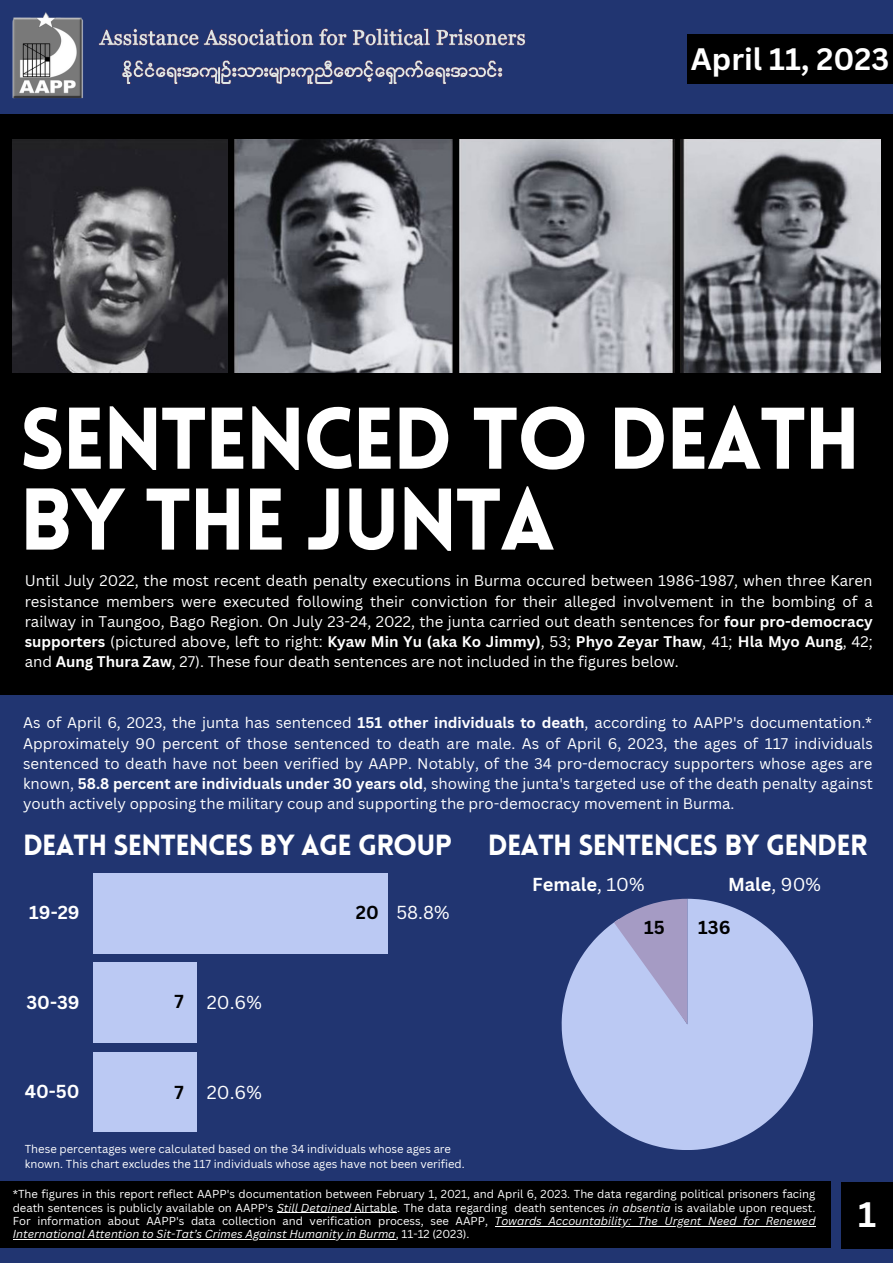
<style>
.page{position:relative;width:893px;height:1264px;background:#fff}
.page>*{position:absolute;margin:0;border:0;box-sizing:border-box;transform-origin:0 0}
.t1{font:900 85.5px/80.8px "Lovelo";letter-spacing:-.03em;color:#fff}
.t2{font:700 34.35px "Canva Sans";color:#fff}
.t3{font:700 30.15px "Canva Sans";color:#fff}
.t4{font:900 28.5px "Lovelo";letter-spacing:-.03em;color:#fff}
.t5{font:700 18.3px "Canva Sans";color:#fff}
.t6{font:18.3px "Canva Sans";color:#fff}
.t7{font:700 18.3px "Canva Sans";color:#000}
.t8{font:15px/20.2px "Canva Sans";color:#fff;text-align:justify}
.t9{font:11.25px/13px "Canva Sans";color:#fff;text-align:justify}
.s1{font-weight:700}
.s2{font-weight:400}
.s3{font-style:italic}
</style>
<div class="page">
<div style="left:0;top:0;width:892px;height:1262px;background:#213571"></div>
<div style="left:0;top:410px;width:892px;height:285px;background:#000"></div>
<div style="left:0;top:96px;width:892px;height:297px;background:#000"></div>
<div style="left:0;top:0;width:892px;height:114px;background:#213571"></div>
<img style="left:12px;top:12px;width:71px;height:87px">
<div style="left:93px;top:873px;width:295px;height:80px;background:#bbc9f3"></div>
<div style="left:93px;top:962px;width:103px;height:80px;background:#bbc9f3"></div>
<div style="left:93px;top:1052px;width:103px;height:79px;background:#bbc9f3"></div>
<svg style="left:561px;top:898px;width:251px;height:251px;fill:#bbc9f3"></svg>
<svg style="left:614px;top:898px;width:73px;height:126px;background:#a5a6d1"></svg>
<div style="left:687px;top:34px;width:205px;height:50px;background:#000"></div>
<img style="left:98px;top:28px;width:428px;height:57px">
<img style="left:13px;top:139px;width:214px;height:234px">
<img style="left:459px;top:139px;width:215px;height:234px">
<img style="left:681px;top:139px;width:198px;height:234px">
<img style="left:234px;top:139px;width:218px;height:234px">
<div style="left:0;top:373px;width:892px;height:87px;background:#000"></div>
<div style="left:841px;top:1181px;width:51px;height:67px;background:#000"></div>
<div style="left:0;top:1181px;width:831px;height:66px;background:#000"></div>
<hr style="left:277px;top:1212px;width:74px;height:1px;background:#fff">
<hr style="left:351px;top:1212px;width:46px;height:1px;background:#fff">
<hr style="left:494px;top:1225px;width:321px;height:1px;background:#fff">
<hr style="left:13px;top:1238px;width:383px;height:1px;background:#fff">
<h3 class="t3" style="left:690px;top:37px;width:200px">April 11, 2023</h3>
<h1 class="t1" style="left:20px;top:407px;width:842px">SENTENCED TO DEATH<br>BY THE JUNTA</h1>
<p class="t8" style="left:25px;top:570px;width:849px">Until July 2022, the most recent death penalty executions in Burma occured between 1986-1987, when three Karen resistance members were executed following their conviction for their alleged involvement in the bombing of a railway in Taungoo, Bago Region. On July 23-24, 2022, the junta carried out death sentences for <span class="s1">four pro-democracy supporters</span> (pictured above, left to right: <span class="s1">Kyaw Min Yu (aka Ko Jimmy)</span>, 53; <span class="s1">Phyo Zeyar Thaw</span>, 41; <span class="s1">Hla Myo Aung</span>, 42; and <span class="s1">Aung Thura Zaw</span>, 27). These four death sentences are not included in the figures below.</p>
<p class="t8" style="left:23px;top:712px;width:851px">As of April 6, 2023, the junta has sentenced <span class="s1">151 other individuals to death</span>, according to AAPP's documentation.* Approximately 90 percent of those sentenced to death are male. As of April 6, 2023, the ages of 117 individuals sentenced to death have not been verified by AAPP. Notably, of the 34 pro-democracy supporters whose ages are known, <span class="s1">58.8 percent are individuals under 30 years old</span>, showing the junta's targeted use of the death penalty against youth actively opposing the military coup and supporting the pro-democracy movement in Burma.</p>
<h3 class="t4" style="left:23px;top:833px;width:430px">DEATH SENTENCES BY AGE GROUP</h3>
<h3 class="t4" style="left:488px;top:833px;width:381px">DEATH SENTENCES BY GENDER</h3>
<p class="t5" style="left:532px;top:871px;width:114px">Female<span class="s2">, 10%</span></p>
<p class="t5" style="left:728px;top:871px;width:94px">Male<span class="s2">, 90%</span></p>
<p class="t5" style="left:29px;top:899px;width:52px">19-29</p>
<p class="t7" style="left:356px;top:899px;width:24px">20</p>
<p class="t6" style="left:396px;top:899px;width:55px">58.8%</p>
<p class="t5" style="left:26px;top:989px;width:55px">30-39</p>
<p class="t7" style="left:174px;top:988px;width:11px">7</p>
<p class="t6" style="left:207px;top:989px;width:56px">20.6%</p>
<p class="t5" style="left:25px;top:1078px;width:56px">40-50</p>
<p class="t7" style="left:174px;top:1079px;width:11px">7</p>
<p class="t6" style="left:207px;top:1079px;width:56px">20.6%</p>
<p class="t9" style="left:25px;top:1141px;width:441px;line-height:15px">These percentages were calculated based on the 34 individuals whose ages are known. This chart excludes the 117 individuals whose ages have not been verified.</p>
<p class="t5" style="left:87px;top:1138px;width:14px">0</p>
<p class="t5" style="left:161px;top:1138px;width:12px">5</p>
<p class="t5" style="left:229px;top:1138px;width:24px">10</p>
<p class="t5" style="left:304px;top:1138px;width:22px">15</p>
<p class="t5" style="left:376px;top:1138px;width:24px">20</p>
<p class="t7" style="left:644px;top:914px;width:22px">15</p>
<p class="t7" style="left:698px;top:914px;width:34px">136</p>
<p class="t9" style="left:13px;top:1187px;width:804px">*The figures in this report reflect AAPP's documentation between February 1, 2021, and April 6, 2023. The data regarding political prisoners facing death sentences is publicly available on AAPP's <span class="s3">Still Detained</span> Airtable. The data regarding death sentences <span class="s3">in absentia</span> is available upon request.<br>For information about AAPP's data collection and verification process, see AAPP, <span class="s3">Towards Accountability: The Urgent Need for Renewed International Attention to Sit-Tat’s Crimes Against Humanity in Burma</span>, 11-12 (2023).</p>
<h2 class="t2" style="left:858px;top:1190px;width:20px">1</h2>
</div>
